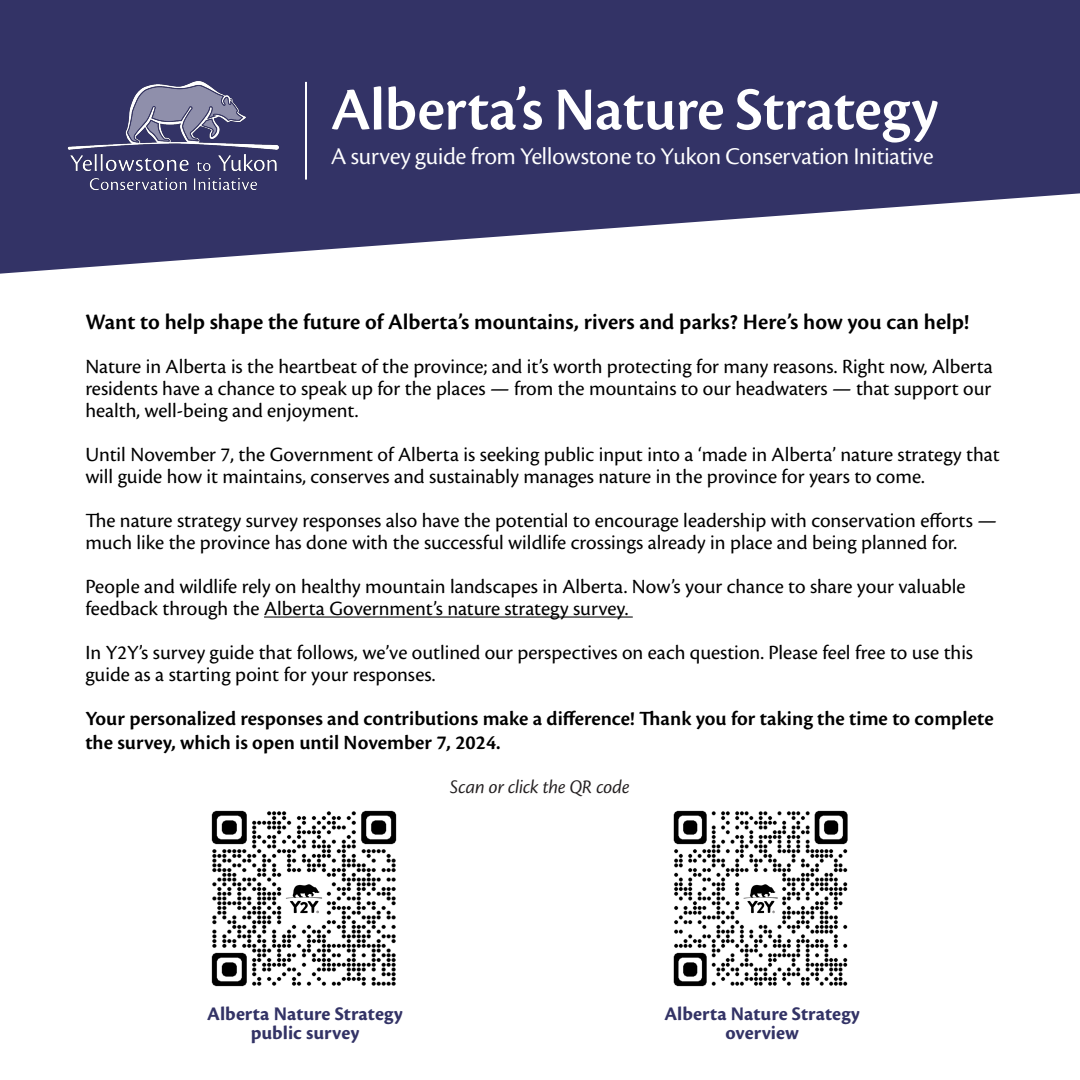
<style>
.page{position:relative;width:1080px;height:1080px;background:#fff}
.page>*{position:absolute;margin:0;border:0;box-sizing:border-box;transform-origin:0 0}
.t1{font:63px "Cronos Pro Semibold Disp";color:#fff}
.t2{font:25px "Cronos Pro Disp";color:#fff}
.t3{font:600 23px "Cronos Pro";color:#000}
.t4{font:21px/22px "Cronos Pro";color:#000}
.t5{font:600 21px/24px "Cronos Pro";color:#000}
.t6{font:700 20px "Cronos Pro";color:#336}
.t7{font:20px "Cronos Pro Disp It";color:#231f20}
</style>
<div class="page">
<svg style="left:0;top:0;width:1080px;height:274px;fill:#336"></svg>
<hr style="left:305px;top:82px;width:2px;height:98px;background:#fff">
<img style="left:211px;top:810px;width:186px;height:177px">
<img style="left:673px;top:810px;width:175px;height:177px">
<img style="left:61px;top:76px;width:225px;height:121px">
<hr style="left:264px;top:617px;width:369px;height:1px;background:#000">
<p class="t1" style="left:331px;top:73px;width:608px">Alberta’s Nature Strategy</p>
<p class="t2" style="left:331px;top:142px;width:604px">A survey guide from Yellowstone to Yukon Conservation Initiative</p>
<p class="t3" style="left:85px;top:309px;width:885px">Want to help shape the future of Alberta’s mountains, rivers and parks? Here’s how you can help!</p>
<p class="t4" style="left:85px;top:355px;width:909px;text-align:justify">Nature in Alberta is the heartbeat of the province; and it’s worth protecting for many reasons. Right now, Alberta residents have a chance to speak up for the places — from the mountains to our headwaters — that support our health, well-being and enjoyment.</p>
<p class="t4" style="left:85px;top:443px;width:916px">Until November 7, the Government of Alberta is seeking public input into a ‘made in Alberta’ nature strategy that will guide how it maintains, conserves and sustainably manages nature in the province for years to come.</p>
<p class="t4" style="left:85px;top:509px;width:913px">The nature strategy survey responses also have the potential to encourage leadership with conservation efforts — much like the province has done with the successful wildlife crossings already in place and being planned for.</p>
<p class="t4" style="left:85px;top:575px;width:882px">People and wildlife rely on healthy mountain landscapes in Alberta. Now’s your chance to share your valuable feedback through the Alberta Government’s nature strategy survey.</p>
<p class="t4" style="left:85px;top:641px;width:889px">In Y2Y’s survey guide that follows, we’ve outlined our perspectives on each question. Please feel free to use this guide as a starting point for your responses.</p>
<p class="t5" style="left:85px;top:707px;width:910px">Your personalized responses and contributions make a difference! Thank you for taking the time to complete the survey, which is open until November 7, 2024.</p>
<p class="t7" style="left:450px;top:776px;width:181px">Scan or click the QR code</p>
<p class="t6" style="left:207px;top:1002px;width:197px">Alberta Nature Strategy</p>
<p class="t6" style="left:251px;top:1021px;width:110px">public survey</p>
<p class="t6" style="left:664px;top:1002px;width:197px">Alberta Nature Strategy</p>
<p class="t6" style="left:725px;top:1021px;width:75px">overview</p>
</div>
